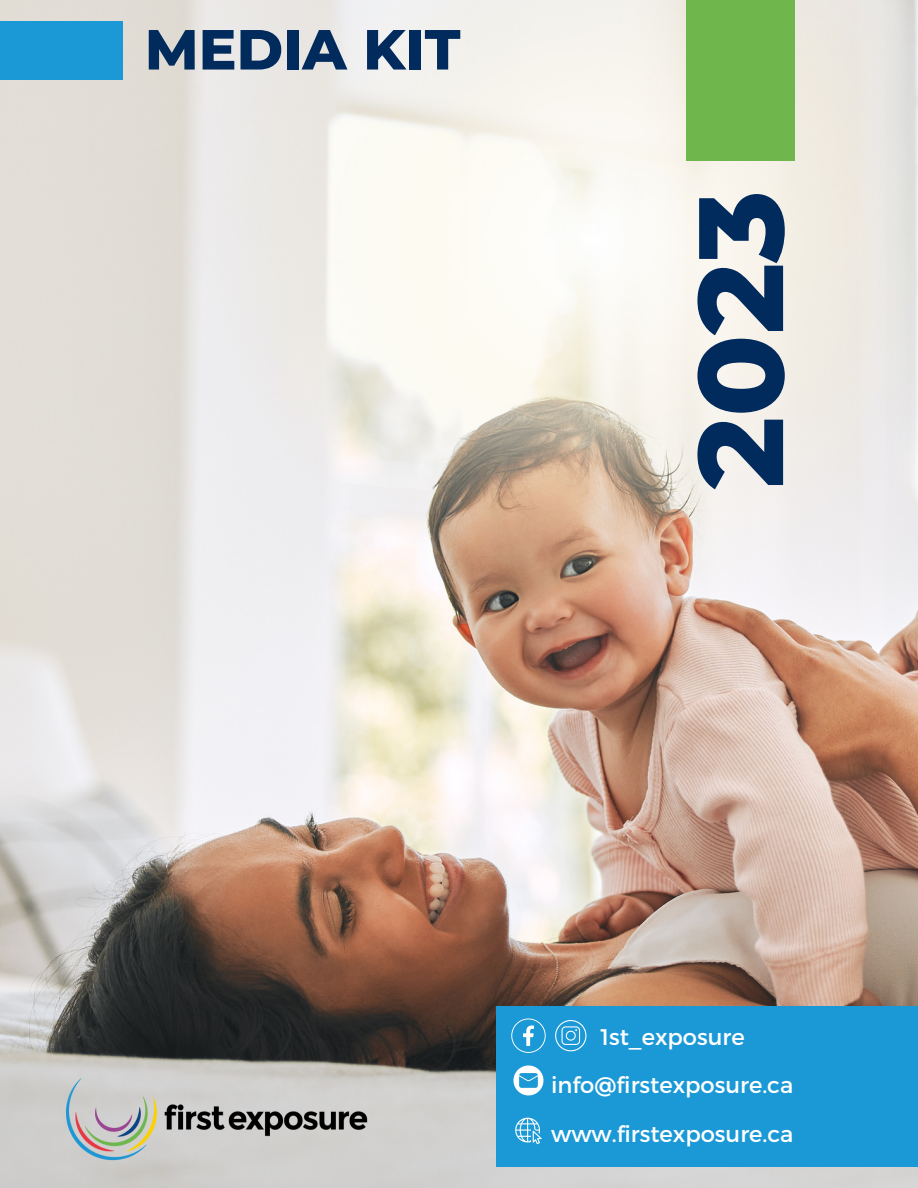
<style>
.page{position:relative;width:918px;height:1188px;background:#fff}
.page>*{position:absolute;margin:0;border:0;box-sizing:border-box;transform-origin:0 0}
.t1{font:800 120px "Montserrat";color:#012a5d}
.t2{font:800 56.4px "Montserrat";color:#012a5d}
.t3{font:22.65px "Montserrat";color:#fff}
</style>
<div class="page">
<img style="left:0;top:0;width:918px;height:1188px">
<div style="left:687px;top:0;width:108px;height:161px;background:#6fb74c"></div>
<div style="left:0;top:21px;width:123px;height:59px;background:#1b99d7"></div>
<div style="left:497px;top:1006px;width:421px;height:161px;background:#1b99d7"></div>
<svg style="left:514px;top:1065px;width:29px;height:30px"></svg>
<img style="left:62px;top:1076px;width:308px;height:88px">
<svg style="left:515px;top:1118px;width:27px;height:26px"></svg>
<svg style="left:511px;top:1018px;width:35px;height:35px"></svg>
<svg style="left:555px;top:1020px;width:32px;height:32px"></svg>
<p class="t2" style="left:145px;top:15px;width:317px">MEDIA KIT</p>
<p class="t1" style="left:667px;top:489px;width:300px;rotate:-90deg">2023</p>
<p class="t3" style="left:600px;top:1022px;width:146px">1st_exposure</p>
<p class="t3" style="left:551px;top:1070px;width:244px">info@firstexposure.ca</p>
<p class="t3" style="left:551px;top:1119px;width:244px">www.firstexposure.ca</p>
</div>
